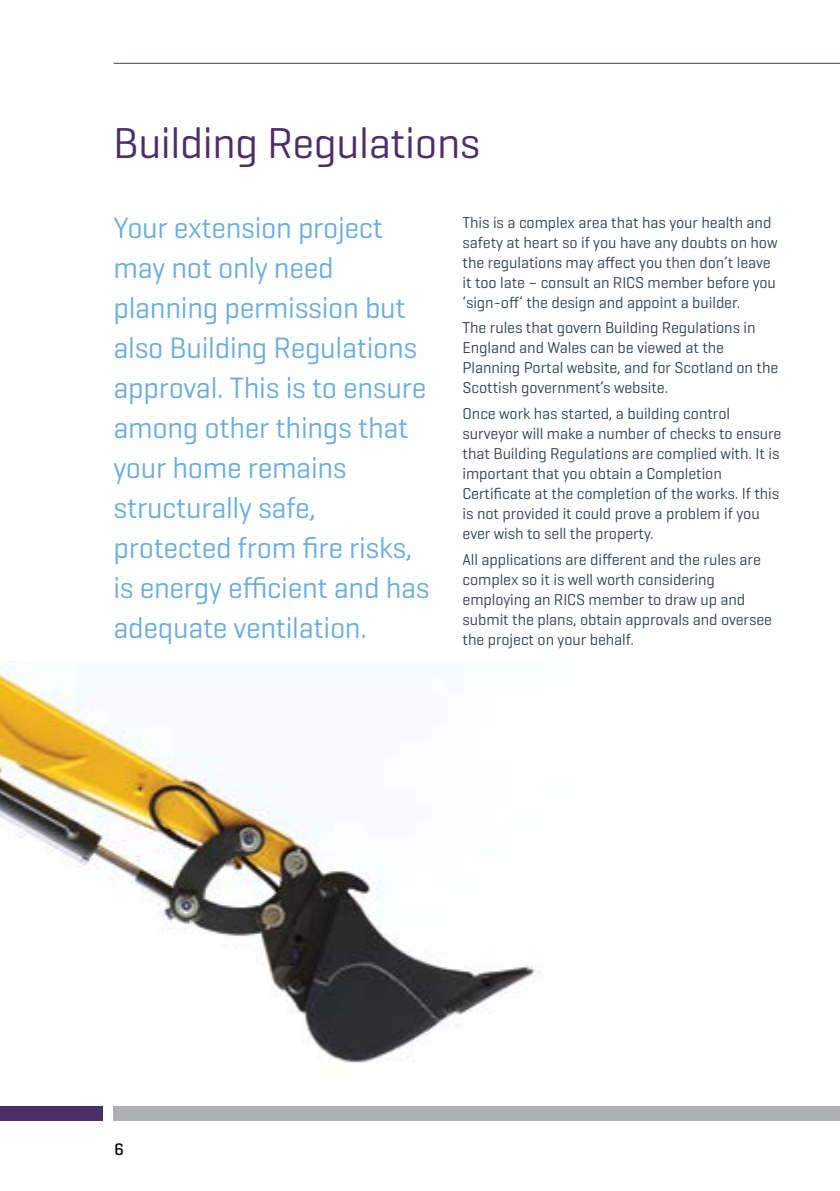
<style>
.page{position:relative;width:840px;height:1191px;background:#fff}
.page>*{position:absolute;margin:0;border:0;box-sizing:border-box;transform-origin:0 0}
.t1{font:44px "Geogrotesque";letter-spacing:-.01em;color:#4c2f69}
.t2{font:30px/40px "Geogrotesque";letter-spacing:-.01em;color:#6caddf}
.t3{font:500 17px "Geogrotesque";color:#000}
.t4{font:16px/20px "Geogrotesque";letter-spacing:-.005em;color:#37424b}
</style>
<div class="page">
<img style="left:0;top:667px;width:540px;height:396px">
<hr style="left:113px;top:63px;width:726px;height:1px;background:#37424b">
<div style="left:113px;top:1106px;width:726px;height:14px;background:#adafb2"></div>
<div style="left:0;top:1106px;width:103px;height:14px;background:#4c2f69"></div>
<h1 class="t1" style="left:113px;top:115px;width:368px">Building Regulations</h1>
<p class="t2" style="left:113px;top:207px;width:317px">Your extension project may not only need planning permission but also Building Regulations approval. This is to ensure among other things that your home remains structurally safe, protected from fire risks, is energy efficient and has adequate ventilation.</p>
<p class="t4" style="left:462px;top:212px;width:316px">This is a complex area that has your health and safety at heart so if you have any doubts on how the regulations may affect you then don’t leave it too late – consult an RICS member before you ‘sign-off’ the design and appoint a builder.</p>
<p class="t4" style="left:462px;top:317px;width:317px">The rules that govern Building Regulations in England and Wales can be viewed at the Planning Portal website, and for Scotland on the Scottish government’s website.</p>
<p class="t4" style="left:462px;top:403px;width:320px">Once work has started, a building control surveyor will make a number of checks to ensure that Building Regulations are complied with. It is important that you obtain a Completion Certificate at the completion of the works. If this is not provided it could prove a problem if you ever wish to sell the property.</p>
<p class="t4" style="left:462px;top:548px;width:311px">All applications are different and the rules are complex so it is well worth considering employing an RICS member to draw up and submit the plans, obtain approvals and oversee the project on your behalf.</p>
<p class="t3" style="left:114px;top:1138px;width:11px">6</p>
</div>
